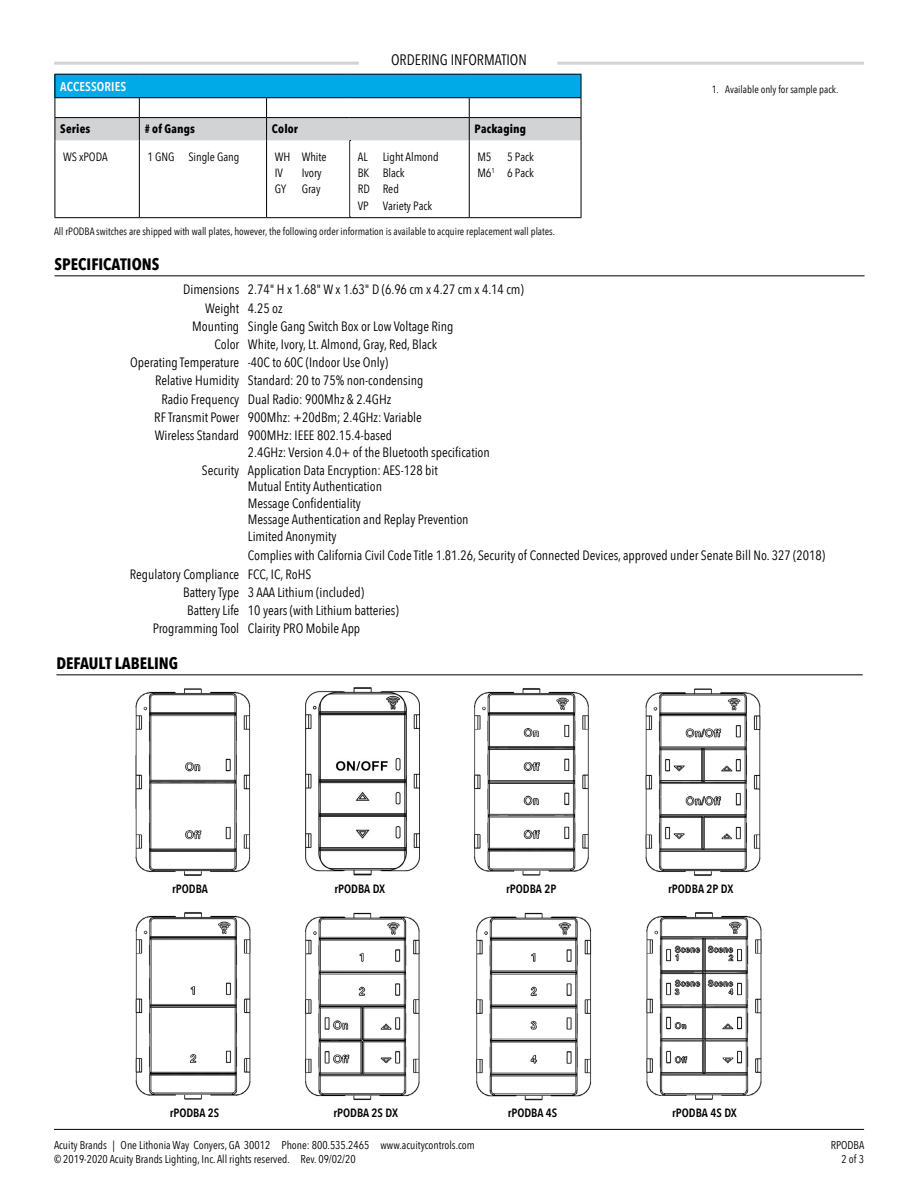
<style>
.page{position:relative;width:918px;height:1188px;background:#fff}
.page>*{position:absolute;margin:0;border:0;box-sizing:border-box;transform-origin:0 0}
.t1{font:700 16.5px "Avenir Next Condensed";color:#000}
.t2{font:condensed 15px "Avenir Next LT Pro";color:#000}
.t3{font:13.5px/16.5px "Avenir Next Condensed";color:#000}
.t4{font:600 12.75px "Avenir Next Condensed";letter-spacing:.01em;color:#fff}
.t5{font:12px/16.4px "Avenir Next Condensed";letter-spacing:-.005em;color:#000}
.t6{font:600 12px "Avenir Next Condensed";color:#000}
.t7{font:700 12px "Avenir Next Condensed";letter-spacing:.015em;color:#000}
.t8{font:11.25px/14.2px "Avenir Next Condensed";color:#000}
.t9{font:10.5px "Avenir Next Condensed";color:#000}
</style>
<div class="page">
<hr style="left:54px;top:1129px;width:810px;height:1px;background:#000">
<hr style="left:54px;top:62px;width:305px;height:3px;background:#d1d3d4">
<hr style="left:557px;top:62px;width:307px;height:3px;background:#d1d3d4">
<hr style="left:55px;top:74px;width:84px;height:1px;background:#000">
<hr style="left:139px;top:74px;width:128px;height:1px;background:#000">
<hr style="left:267px;top:74px;width:83px;height:1px;background:#000">
<hr style="left:350px;top:74px;width:119px;height:1px;background:#000">
<hr style="left:469px;top:74px;width:112px;height:1px;background:#000">
<svg style="left:55px;top:75px;width:527px;height:143px"></svg>
<hr style="left:55px;top:275px;width:810px;height:1px;background:#000">
<img style="left:135px;top:688px;width:116px;height:188px">
<img style="left:306px;top:688px;width:113px;height:188px">
<img style="left:474px;top:688px;width:115px;height:188px">
<img style="left:645px;top:688px;width:116px;height:188px">
<img style="left:135px;top:912px;width:116px;height:188px">
<img style="left:305px;top:912px;width:115px;height:188px">
<hr style="left:56px;top:674px;width:807px;height:1px;background:#000">
<img style="left:476px;top:912px;width:116px;height:189px">
<img style="left:646px;top:912px;width:116px;height:188px">
<p class="t2" style="left:391px;top:51px;width:137px">ORDERING INFORMATION</p>
<p class="t4" style="left:60px;top:75px;width:67px">ACCESSORIES</p>
<p class="t7" style="left:60px;top:122px;width:32px">Series</p>
<p class="t7" style="left:145px;top:122px;width:52px"># of Gangs</p>
<p class="t7" style="left:272px;top:122px;width:28px">Color</p>
<p class="t7" style="left:475px;top:122px;width:53px">Packaging</p>
<p class="t5" style="left:63px;top:148px;width:46px">WS xPODA</p>
<p class="t5" style="left:148px;top:148px;width:93px">1 GNG Single Gang</p>
<p class="t5" style="left:275px;top:148px;width:53px">WH White<br>IV</p>
<p class="t5" style="left:358px;top:148px;width:82px">AL Light Almond<br>BK Black<br>RD Red<br>VP Variety Pack</p>
<p class="t5" style="left:477px;top:148px;width:16px">M5</p>
<p class="t5" style="left:477px;top:148px;width:58px;text-align:right">5 Pack<br>M6<sup>1</sup> 6 Pack</p>
<p class="t5" style="left:302px;top:164px;width:22px">Ivory</p>
<p class="t5" style="left:275px;top:180px;width:13px">GY</p>
<p class="t5" style="left:302px;top:180px;width:20px">Gray</p>
<p class="t9" style="left:54px;top:222px;width:503px">All rPODBA switches are shipped with wall plates, however, the following order information is available to acquire replacement wall plates.</p>
<p class="t1" style="left:55px;top:254px;width:106px">SPECIFICATIONS</p>
<p class="t9" style="left:712px;top:80px;width:128px">1. Available only for sample pack.</p>
<p class="t3" style="left:183px;top:281px;width:342px">Dimensions 2.74" H x 1.68" W x 1.63" D (6.96 cm x 4.27 cm x 4.14 cm)</p>
<p class="t3" style="left:205px;top:299px;width:79px">Weight 4.25 oz</p>
<p class="t3" style="left:192px;top:317px;width:263px">Mounting Single Gang Switch Box or Low Voltage Ring</p>
<p class="t3" style="left:215px;top:335px;width:224px">Color White, Ivory, Lt. Almond, Gray, Red, Black</p>
<p class="t3" style="left:130px;top:354px;width:259px">Operating Temperature -40C to 60C (Indoor Use Only)</p>
<p class="t3" style="left:155px;top:372px;width:270px">Relative Humidity Standard: 20 to 75% non-condensing</p>
<p class="t3" style="left:162px;top:390px;width:231px">Radio Frequency Dual Radio: 900Mhz &amp; 2.4GHz</p>
<p class="t3" style="left:154px;top:408px;width:269px">RF Transmit Power 900Mhz: +20dBm; 2.4GHz: Variable</p>
<p class="t3" style="left:155px;top:426px;width:239px">Wireless Standard 900MHz: IEEE 802.15.4-based</p>
<p class="t3" style="left:202px;top:442px;width:289px;line-height:18.1px;text-indent:46px">2.4GHz: Version 4.0+ of the Bluetooth specification<br>Security Application Data Encryption: AES-128 bit</p>
<p class="t3" style="left:248px;top:478px;width:222px">Mutual Entity Authentication<br>Message Confidentiality<br>Message Authentication and Replay Prevention<br>Limited Anonymity</p>
<p class="t3" style="left:248px;top:547px;width:579px">Complies with California Civil Code Title 1.81.26, Security of Connected Devices, approved under Senate Bill No. 327 (2018)</p>
<p class="t3" style="left:130px;top:565px;width:183px">Regulatory Compliance FCC, IC, RoHS</p>
<p class="t3" style="left:183px;top:583px;width:182px">Battery Type 3 AAA Lithium (included)</p>
<p class="t3" style="left:187px;top:601px;width:213px">Battery Life 10 years (with Lithium batteries)</p>
<p class="t3" style="left:153px;top:620px;width:209px">Programming Tool Clairity PRO Mobile App</p>
<p class="t1" style="left:56px;top:653px;width:123px">DEFAULT LABELING</p>
<p class="t6" style="left:172px;top:879px;width:37px">rPODBA</p>
<p class="t6" style="left:334px;top:879px;width:52px">rPODBA DX</p>
<p class="t6" style="left:506px;top:879px;width:52px">rPODBA 2P</p>
<p class="t6" style="left:668px;top:879px;width:67px">rPODBA 2P DX</p>
<p class="t6" style="left:170px;top:1102px;width:51px">rPODBA 2S</p>
<p class="t6" style="left:333px;top:1102px;width:66px">rPODBA 2S DX</p>
<p class="t6" style="left:508px;top:1102px;width:51px">rPODBA 4S</p>
<p class="t6" style="left:672px;top:1102px;width:66px">rPODBA 4S DX</p>
<p class="t8" style="left:54px;top:1137px;width:422px">Acuity Brands | One Lithonia Way Conyers, GA 30012 Phone: 800.535.2465 www.acuitycontrols.com © 2019-2020 Acuity Brands Lighting, Inc. All rights reserved. Rev. 09/02/20</p>
<p class="t8" style="left:831px;top:1137px;width:35px;text-align:right">RPODBA<br>2 of 3</p>
</div>
